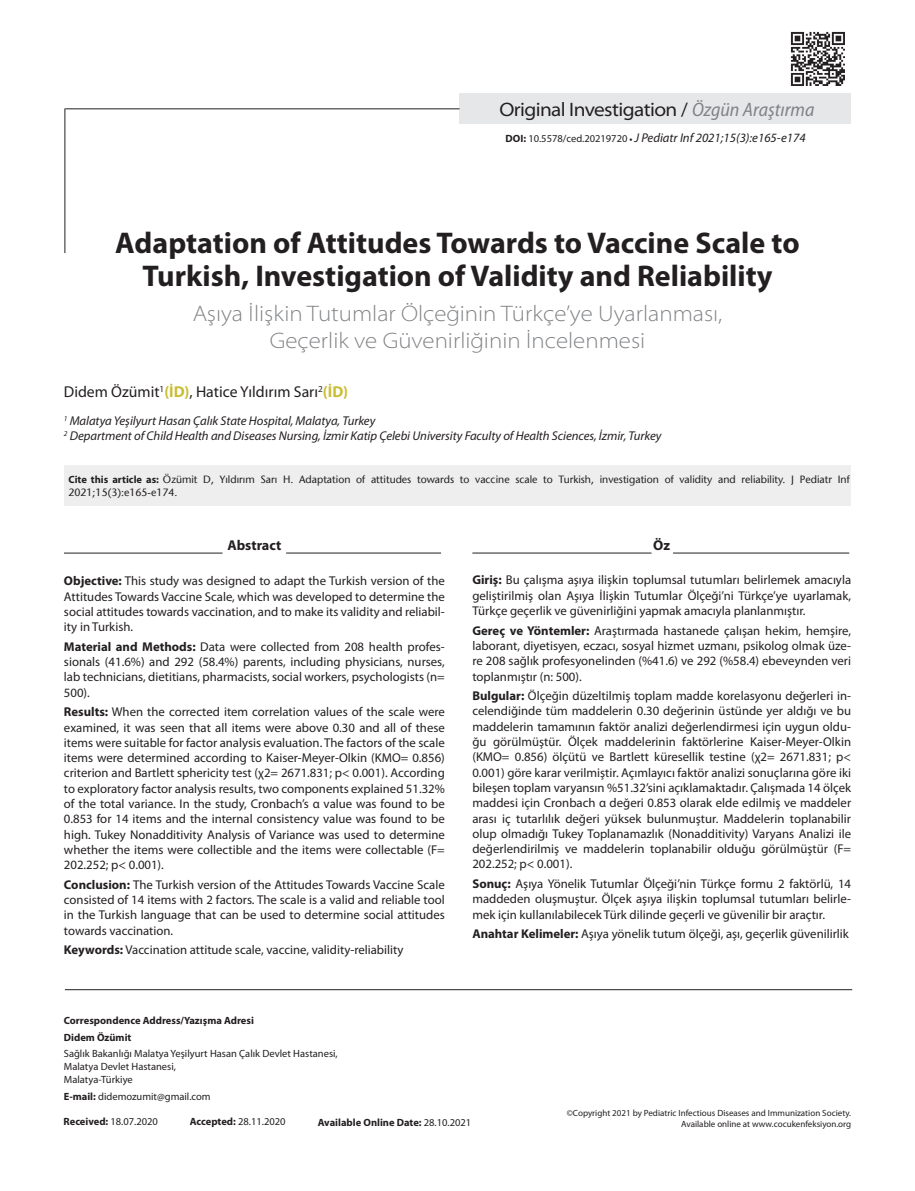
<style>
.page{position:relative;width:915px;height:1191px;background:#fff}
.page>*{position:absolute;margin:0;border:0;box-sizing:border-box;transform-origin:0 0}
.t1{font:700 30px/33px "Myriad Pro";color:#231f20;text-align:center}
.t2{font:300 semi-expanded 22.5px/27px "Myriad Pro";color:#808285;text-align:center}
.t3{font:semi-expanded 19.5px "Myriad Pro";letter-spacing:-.03em;color:#231f20}
.t4{font:15.75px "Myriad Pro";color:#231f20}
.t5{font:700 14.25px "Myriad Pro";color:#231f20}
.t6{font:12.75px/15.3px "Myriad Pro";color:#231f20;text-align:justify}
.t7{font:italic 12.75px/15.3px "Myriad Pro";letter-spacing:-.005em;color:#231f20}
.t8{font:500 10.5px/12.6px "Stone Sans Std";color:#231f20}
.t9{font:10.5px/12.6px "Myriad Pro";color:#231f20}
.t10{font:700 10.5px/16.8px "Myriad Pro";color:#231f20}
.t11{font:9px/10.8px "Myriad Pro";color:#231f20;text-align:right}
.s1{font-stretch:normal}
.s2{font-style:italic;font-stretch:semi-condensed;color:#808285}
.s3{font-weight:700;font-style:normal;font-size:10.5px}
.s4{font-style:normal;font-size:10.5px}
.s5{font-weight:700;font-style:normal;font-size:9px}
.s6{font-weight:700;color:#cabd34}
.s7{font-family:"Myriad Pro";font-weight:700}
.s8{font-weight:700}
.s9{font-weight:400}
</style>
<div class="page">
<img style="left:790px;top:31px;width:55px;height:55px">
<div style="left:459px;top:94px;width:391px;height:30px;background:#e6e7e9"></div>
<hr style="left:64px;top:108px;width:1px;height:145px;background:#231f20">
<hr style="left:65px;top:108px;width:394px;height:1px;background:#231f20">
<hr style="left:65px;top:989px;width:786px;height:1px;background:#231f20">
<div style="left:64px;top:465px;width:786px;height:41px;background:#eeeeef"></div>
<hr style="left:472px;top:552px;width:179px;height:1px;background:#231f20">
<hr style="left:672px;top:552px;width:177px;height:1px;background:#231f20">
<hr style="left:64px;top:553px;width:158px;height:1px;background:#231f20">
<hr style="left:286px;top:552px;width:155px;height:1px;background:#231f20">
<h3 class="t3" style="left:499px;top:99px;width:316px">Original Investigation <span class="s1">/</span> <span class="s2">Özgün Araştırma</span></h3>
<p class="t7" style="left:505px;top:131px;width:301px"><span class="s3">DOI:</span> <span class="s4">10.5578/ced.20219720</span> <span class="s5">•</span> J Pediatr Inf 2021;15(3):e165-e174</p>
<h1 class="t1" style="left:115px;top:226px;width:685px">Adaptation of Attitudes Towards to Vaccine Scale to<br>Turkish, Investigation of Validity and Reliability</h1>
<h2 class="t2" style="left:193px;top:300px;width:531px">Aşıya İlişkin Tutumlar Ölçeğinin Türkçe’ye Uyarlanması,<br>Geçerlik ve Güvenirliğinin İncelenmesi</h2>
<p class="t4" style="left:64px;top:383px;width:285px">Didem Özümit<sup>1</sup><span class="s6">(İD)</span>, Hatice Yıldırım Sarı<sup>2</sup><span class="s6">(İD)</span></p>
<p class="t7" style="left:64px;top:413px;width:599px"><sup>1</sup> Malatya Yeşilyurt Hasan Çalık State Hospital, Malatya, Turkey<br><sup>2</sup> Department of Child Health and Diseases Nursing, İzmir Katip Çelebi University Faculty of Health Sciences, İzmir, Turkey</p>
<p class="t8" style="left:68px;top:473px;width:782px"><span class="s7">Cite this article as:</span> Özümit D, Yıldırım Sarı H. Adaptation of attitudes towards to vaccine scale to Turkish, investigation of validity and reliability. J Pediatr Inf<br>2021;15(3):e165-e174.</p>
<p class="t5" style="left:227px;top:537px;width:55px">Abstract</p>
<p class="t6" style="left:64px;top:573px;width:382px"><span class="s8">Objective:</span> This study was designed to adapt the Turkish version of the Attitudes Towards Vaccine Scale, which was developed to determine the social attitudes towards vaccination, and to make its validity and reliabil&shy;ity in Turkish.</p>
<p class="t6" style="left:64px;top:639px;width:382px"><span class="s8">Material and Methods:</span> Data were collected from 208 health profes&shy;sionals (41.6%) and 292 (58.4%) parents, including physicians, nurses, lab technicians, dietitians, pharmacists, social workers, psychologists (n= 500).</p>
<p class="t6" style="left:64px;top:704px;width:382px"><span class="s8">Results:</span> When the corrected item correlation values of the scale were examined, it was seen that all items were above 0.30 and all of these items were suitable for factor analysis evaluation. The factors of the scale items were determined according to Kaiser-Meyer-Olkin (KMO= 0.856) criterion and Bartlett sphericity test (χ2= 2671.831; p&lt; 0.001). According to exploratory factor analysis results, two components explained 51.32% of the total variance. In the study, Cronbach’s α value was found to be 0.853 for 14 items and the internal consistency value was found to be high. Tukey Nonadditivity Analysis of Variance was used to determine whether the items were collectible and the items were collectable (F= 202.252; p&lt; 0.001).</p>
<p class="t6" style="left:64px;top:877px;width:382px"><span class="s8">Conclusion:</span> The Turkish version of the Attitudes Towards Vaccine Scale consisted of 14 items with 2 factors. The scale is a valid and reliable tool in the Turkish language that can be used to determine social attitudes towards vaccination.</p>
<p class="t6" style="left:64px;top:942px;width:341px"><span class="s8">Keywords:</span> Vaccination attitude scale, vaccine, validity-reliability</p>
<p class="t10" style="left:64px;top:1012px;width:191px">Correspondence Address/Yazışma Adresi<br>Didem Özümit</p>
<p class="t9" style="left:64px;top:1047px;width:275px">Sağlık Bakanlığı Malatya Yeşilyurt Hasan Çalık Devlet Hastanesi,<br>Malatya Devlet Hastanesi,<br>Malatya-Türkiye</p>
<p class="t9" style="left:64px;top:1090px;width:148px"><span class="s8">E-mail:</span> didemozumit@gmail.com</p>
<p class="t5" style="left:653px;top:537px;width:18px">Öz</p>
<p class="t6" style="left:472px;top:573px;width:380px"><span class="s8">Giriş:</span> Bu çalışma aşıya ilişkin toplumsal tutumları belirlemek amacıyla geliştirilmiş olan Aşıya İlişkin Tutumlar Ölçeği’ni Türkçe’ye uyarlamak, Türkçe geçerlik ve güvenirliğini yapmak amacıyla planlanmıştır.</p>
<p class="t6" style="left:472px;top:623px;width:380px"><span class="s8">Gereç ve Yöntemler:</span> Araştırmada hastanede çalışan hekim, hemşire, laborant, diyetisyen, eczacı, sosyal hizmet uzmanı, psikolog olmak üze&shy;re 208 sağlık profesyonelinden (%41.6) ve 292 (%58.4) ebeveynden veri toplanmıştır (n: 500).</p>
<p class="t6" style="left:472px;top:688px;width:380px"><span class="s8">Bulgular:</span> Ölçeğin düzeltilmiş toplam madde korelasyonu değerleri in&shy;celendiğinde tüm maddelerin 0.30 değerinin üstünde yer aldığı ve bu maddelerin tamamının faktör analizi değerlendirmesi için uygun oldu&shy;ğu görülmüştür. Ölçek maddelerinin faktörlerine Kaiser-Meyer-Olkin (KMO= 0.856) ölçütü ve Bartlett küresellik testine (χ2= 2671.831; p&lt; 0.001) göre karar verilmiştir. Açımlayıcı faktör analizi sonuçlarına göre iki bileşen toplam varyansın %51.32’sini açıklamaktadır. Çalışmada 14 ölçek maddesi için Cronbach α değeri 0.853 olarak elde edilmiş ve maddeler arası iç tutarlılık değeri yüksek bulunmuştur. Maddelerin toplanabilir olup olmadığı Tukey Toplanamazlık (Nonadditivity) Varyans Analizi ile değerlendirilmiş ve maddelerin toplanabilir olduğu görülmüştür (F= 202.252; p&lt; 0.001).</p>
<p class="t6" style="left:472px;top:876px;width:380px"><span class="s8">Sonuç:</span> Aşıya Yönelik Tutumlar Ölçeği’nin Türkçe formu 2 faktörlü, 14 maddeden oluşmuştur. Ölçek aşıya ilişkin toplumsal tutumları belirle&shy;mek için kullanılabilecek Türk dilinde geçerli ve güvenilir bir araçtır.</p>
<p class="t6" style="left:472px;top:926px;width:378px"><span class="s8">Anahtar Kelimeler:</span> Aşıya yönelik tutum ölçeği, aşı, geçerlik güvenilirlik</p>
<p class="t9" style="left:64px;top:1115px;width:96px"><span class="s8">Received:</span> 18.07.2020</p>
<p class="t9" style="left:190px;top:1115px;width:97px"><span class="s8">Accepted:</span> 28.11.2020</p>
<p class="t11" style="left:566px;top:1108px;width:286px">©Copyright 2021 by Pediatric Infectious Diseases and Immunization Society.<br>Available online at www.cocukenfeksiyon.org</p>
<p class="t10" style="left:317px;top:1114px;width:155px">Available Online Date: <span class="s9">28.10.2021</span></p>
</div>
